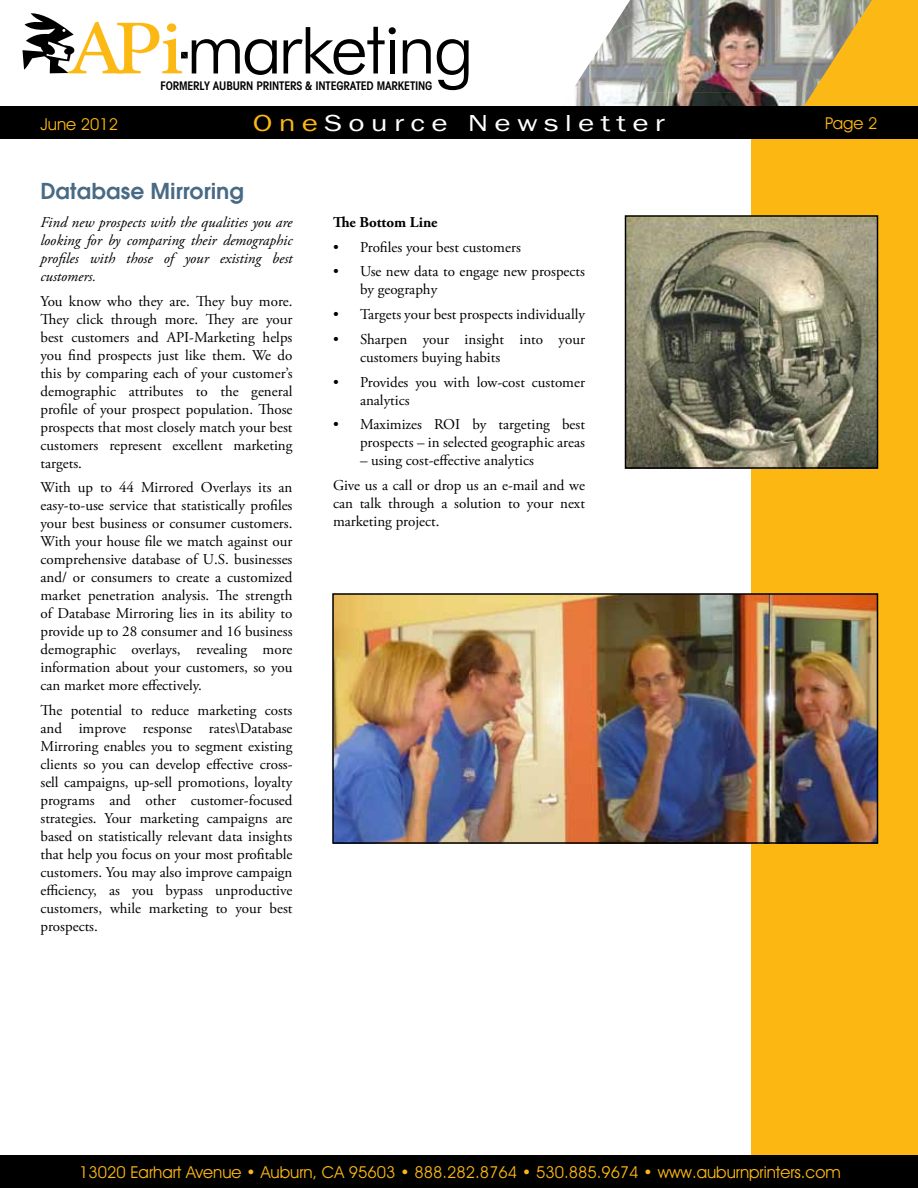
<style>
.page{position:relative;width:918px;height:1188px;background:#fff}
.page>*{position:absolute;margin:0;border:0;box-sizing:border-box;transform-origin:0 0}
.t1{font:24px "Franklin Gothic";letter-spacing:.2em;color:#fff;scale:1.3 1}
.t2{font:600 24px "Avant Gar Got Itc TEE";color:#486a84}
.t3{font:16.5px "Avant Garde IT Cby BT";color:#fcb712}
.t4{font:15px/18px "Adobe Garamond Pro";color:#000}
.t5{font:italic 15px/18px "Adobe Garamond Pro";color:#000;text-align:justify}
.t6{font:700 15px "Adobe Garamond Pro";color:#000}
.t7{font:600 condensed 11.85px "Avant Garde";letter-spacing:-.015em;color:#000}
.s1{color:#fcb715}
</style>
<div class="page">
<div style="left:752px;top:138px;width:166px;height:1050px;background:#fcb712"></div>
<img style="left:628px;top:218px;width:247px;height:248px">
<div style="left:625px;top:215px;width:253px;height:254px;border:2px solid #000"></div>
<img style="left:335px;top:596px;width:540px;height:245px">
<div style="left:332px;top:593px;width:546px;height:251px;border:2px solid #000"></div>
<div style="left:687px;top:0;width:231px;height:139px;background:#fcb815"></div>
<img style="left:589px;top:0;width:237px;height:93px">
<img style="left:575px;top:64px;width:14px;height:42px">
<img style="left:589px;top:93px;width:98px;height:13px">
<img style="left:826px;top:0;width:46px;height:72px">
<img style="left:687px;top:92px;width:126px;height:14px">
<div style="left:0;top:106px;width:918px;height:33px;background:#000"></div>
<svg style="left:284px;top:27px;width:112px;height:48px"></svg>
<div style="left:390px;top:40px;width:5px;height:33px;background:#000"></div>
<svg style="left:403px;top:39px;width:28px;height:34px"></svg>
<svg style="left:437px;top:39px;width:32px;height:51px"></svg>
<svg style="left:23px;top:13px;width:254px;height:62px"></svg>
<div style="left:0;top:1155px;width:918px;height:33px;background:#000"></div>
<p class="t7" style="left:161px;top:79px;width:273px">FORMERLY AUBURN PRINTERS &amp; INTEGRATED MARKETING</p>
<h1 class="t1" style="left:253px;top:108px;width:319px"><span class="s1">One</span>Source Newsletter</h1>
<p class="t3" style="left:40px;top:114px;width:79px">June 2012</p>
<p class="t3" style="left:825px;top:113px;width:54px">Page 2</p>
<h1 class="t2" style="left:40px;top:177px;width:205px">Database Mirroring</h1>
<p class="t5" style="left:40px;top:214px;width:254px">Find new prospects with the qualities you are looking for by comparing their demographic profiles with those of your existing best customers.</p>
<p class="t4" style="left:40px;top:292px;width:254px;text-align:justify">You know who they are. They buy more.<br>They click through more. They are your best customers and API-Marketing helps you find prospects just like them. We do this by comparing each of your customer’s demographic attributes to the general profile of your prospect population. Those prospects that most closely match your best customers represent excellent marketing targets.</p>
<p class="t4" style="left:40px;top:479px;width:254px;text-align:justify">With up to 44 Mirrored Overlays its an easy-to-use service that statistically profiles your best business or consumer customers.<br>With your house file we match against our comprehensive database of U.S. businesses and/ or consumers to create a customized market penetration analysis. The strength of Database Mirroring lies in its ability to provide up to 28 consumer and 16 business demographic overlays, revealing more information about your customers, so you can market more effectively.</p>
<p class="t4" style="left:40px;top:702px;width:254px;text-align:justify">The potential to reduce marketing costs and improve response rates\Database Mirroring enables you to segment existing clients so you can develop effective cross&shy;sell campaigns, up-sell promotions, loyalty programs and other customer-focused strategies. Your marketing campaigns are based on statistically relevant data insights that help you focus on your most profitable customers. You may also improve campaign efficiency, as you bypass unproductive customers, while marketing to your best prospects.</p>
<p class="t6" style="left:333px;top:213px;width:106px">The Bottom Line</p>
<p class="t4" style="left:333px;top:238px;width:189px">• Profiles your best customers</p>
<p class="t4" style="left:360px;top:263px;width:227px;text-indent:-27px">• Use new data to engage new prospects by geography</p>
<p class="t4" style="left:333px;top:306px;width:253px">• Targets your best prospects individually</p>
<p class="t4" style="left:360px;top:331px;width:227px;text-indent:-27px">• Sharpen your insight into your customers buying habits</p>
<p class="t4" style="left:360px;top:373px;width:227px;text-indent:-27px">• Provides you with low-cost customer analytics</p>
<p class="t4" style="left:333px;top:416px;width:253px;text-align:right">• Maximizes ROI by targeting best prospects – in selected geographic areas</p>
<p class="t4" style="left:333px;top:449px;width:253px;line-height:24.8px;text-indent:27px">– using cost-effective analytics<br>Give us a call or drop us an e-mail and we</p>
<p class="t4" style="left:333px;top:495px;width:254px">can talk through a solution to your next marketing project.</p>
<p class="t3" style="left:79px;top:1162px;width:763px">13020 Earhart Avenue • Auburn, CA 95603 • 888.282.8764 • 530.885.9674 • www.auburnprinters.com</p>
</div>
